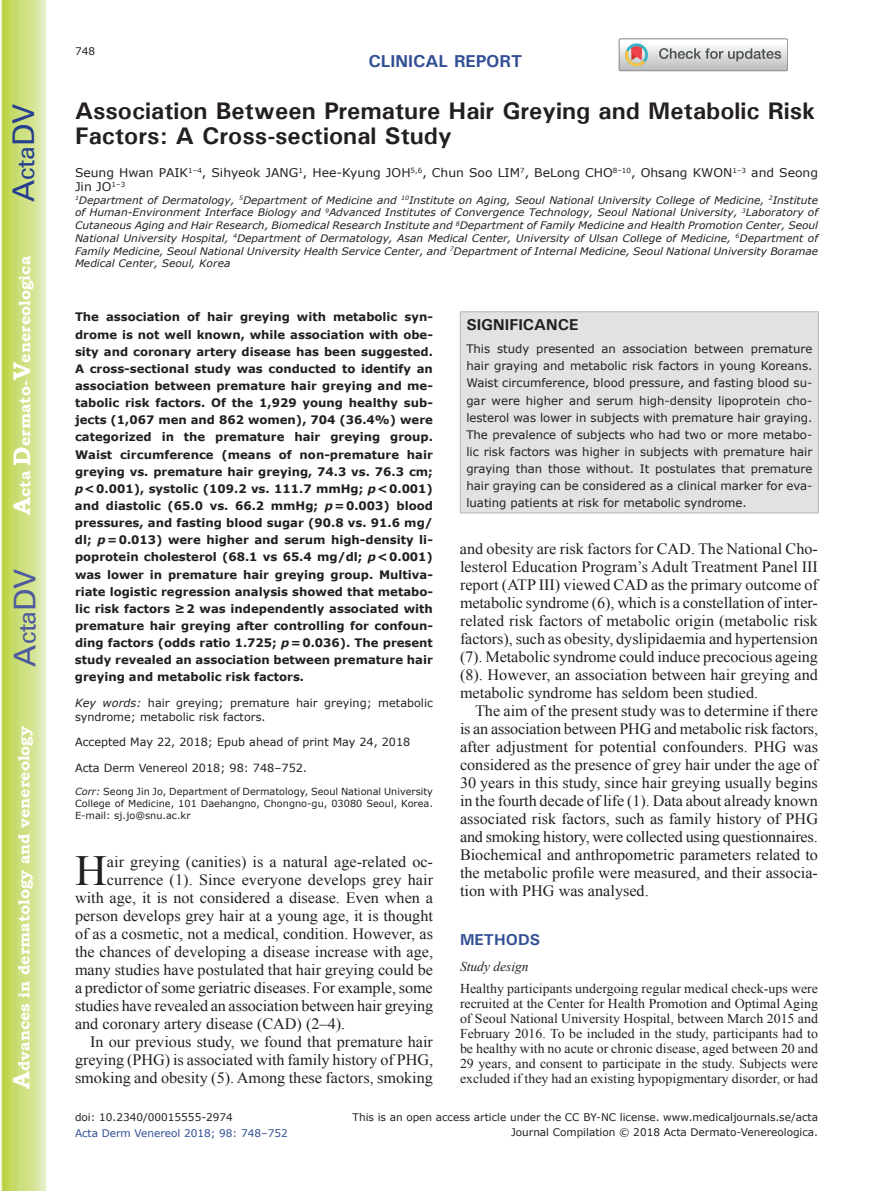
<style>
.page{position:relative;width:893px;height:1191px;background:#fff}
.page>*{position:absolute;margin:0;border:0;box-sizing:border-box;transform-origin:0 0}
.t1{font:42.9px "Times New Roman";color:#231f20}
.t2{font:30px "Univers";color:#4d5a9e}
.t3{font:30px "Univers";color:#253f8e}
.t4{font:700 24px/25.5px "Univers";color:#231f20}
.t5{font:700 17.25px "Univers";color:#324f95}
.t6{font:15.75px/18px "Times New Roman";color:#231f20;text-align:justify}
.t7{font:700 15.75px "Bookman Old Style";color:#fff}
.t8{font:700 15.75px "Univers";color:#231f20}
.t9{font:700 15.75px "Univers";color:#324f95}
.t10{font:13.5px/15px "Times New Roman";color:#231f20;text-align:justify}
.t11{font:italic 13.5px "Times New Roman";color:#231f20}
.t12{font:12px/14.4px "Verdana";color:#231f20}
.t13{font:700 11.7px/17.1px "Verdana";color:#231f20;text-align:justify}
.t14{font:11.7px/17.1px "Verdana";color:#231f20;text-align:justify}
.t15{font:11.25px/13.5px "Verdana";color:#231f20}
.t16{font:10.5px "Verdana";color:#231f20}
.t17{font:10.5px "Verdana";color:#324f95}
.t18{font:italic 10.35px/12.8px "Verdana";color:#231f20;text-align:justify}
.t19{font:9.75px/11.7px "Verdana";color:#231f20;text-align:justify}
.s1{font-size:24px}
.s2{font-style:italic}
</style>
<div class="page">
<svg style="left:1px;top:0;width:45px;height:1191px;background:#cfe084"></svg>
<svg style="left:619px;top:39px;width:169px;height:32px"></svg>
<div style="left:460px;top:311px;width:359px;height:202px;background:#e2e2e1;border:1px solid #bab5b4"></div>
<h2 class="t3" style="left:6px;top:202px;width:100px;rotate:-90deg">A<span class="s1">cta</span>DV</h2>
<p class="t7" style="left:15px;top:515px;width:260px;rotate:-90deg"><span class="s1">A</span>cta <span class="s1">D</span>ermato-<span class="s1">V</span>enereologica</p>
<h2 class="t2" style="left:7px;top:666px;width:100px;rotate:-90deg">A<span class="s1">cta</span>DV</h2>
<p class="t7" style="left:15px;top:1088px;width:364px;rotate:-90deg"><span class="s1">A</span>dvances in dermatology and venereology</p>
<p class="t16" style="left:75px;top:44px;width:22px">748</p>
<p class="t5" style="left:368px;top:50px;width:155px">CLINICAL REPORT</p>
<h3 class="t4" style="left:75px;top:97px;width:742px">Association Between Premature Hair Greying and Metabolic Risk<br>Factors: A Cross-sectional Study</h3>
<p class="t12" style="left:75px;top:164px;width:745px">Seung Hwan PAIK<sup>1–4</sup>, Sihyeok JANG<sup>1</sup>, Hee-Kyung JOH<sup>5,6</sup>, Chun Soo LIM<sup>7</sup>, BeLong CHO<sup>8–10</sup>, Ohsang KWON<sup>1–3</sup> and Seong<br>Jin JO<sup>1–3</sup></p>
<p class="t18" style="left:75px;top:193px;width:745px"><sup>1</sup>Department of Dermatology, <sup>5</sup>Department of Medicine and <sup>10</sup>Institute on Aging, Seoul National University College of Medicine, <sup>2</sup>Institute of Human-Environment Interface Biology and <sup>9</sup>Advanced Institutes of Convergence Technology, Seoul National University, <sup>3</sup>Laboratory of Cutaneous Aging and Hair Research, Biomedical Research Institute and <sup>8</sup>Department of Family Medicine and Health Promotion Center, Seoul National University Hospital, <sup>4</sup>Department of Dermatology, Asan Medical Center, University of Ulsan College of Medicine, <sup>6</sup>Department of Family Medicine, Seoul National University Health Service Center, and <sup>7</sup>Department of Internal Medicine, Seoul National University Boramae Medical Center, Seoul, Korea</p>
<p class="t13" style="left:75px;top:308px;width:359px">The association of hair greying with metabolic syn&shy;drome is not well known, while association with obe&shy;sity and coronary artery disease has been suggested.<br>A cross-sectional study was conducted to identify an association between premature hair greying and me&shy;tabolic risk factors. Of the 1,929 young healthy sub&shy;jects (1,067 men and 862 women), 704 (36.4%) were categorized in the premature hair greying group.<br>Waist circumference (means of non-premature hair greying vs. premature hair greying, 74.3 vs. 76.3 cm; <span class="s2">p</span>&lt;0.001), systolic (109.2 vs. 111.7 mmHg; <span class="s2">p</span>&lt;0.001) and diastolic (65.0 vs. 66.2 mmHg; <span class="s2">p</span>=0.003) blood pressures, and fasting blood sugar (90.8 vs. 91.6 mg/ dl; <span class="s2">p</span>=0.013) were higher and serum high-density li&shy;poprotein cholesterol (68.1 vs 65.4 mg/dl; <span class="s2">p</span>&lt;0.001) was lower in premature hair greying group. Multiva&shy;riate logistic regression analysis showed that metabo&shy;lic risk factors ≥2 was independently associated with premature hair greying after controlling for confoun&shy;ding factors (odds ratio 1.725; <span class="s2">p</span>=0.036). The present study revealed an association between premature hair greying and metabolic risk factors.</p>
<p class="t15" style="left:75px;top:695px;width:359px"><span class="s2">Key words:</span> hair greying; premature hair greying; metabolic syndrome; metabolic risk factors.</p>
<p class="t15" style="left:75px;top:735px;width:337px">Accepted May 22, 2018; Epub ahead of print May 24, 2018</p>
<p class="t15" style="left:75px;top:760px;width:234px">Acta Derm Venereol 2018; 98: 748–752.</p>
<p class="t19" style="left:75px;top:785px;width:359px"><span class="s2">Corr:</span> Seong Jin Jo, Department of Dermatology, Seoul National University College of Medicine, 101 Daehangno, Chongno-gu, 03080 Seoul, Korea.<br>E-mail: sj.jo@snu.ac.kr</p>
<h1 class="t1" style="left:75px;top:841px;width:33px">H</h1>
<p class="t6" style="left:107px;top:852px;width:328px">air greying (canities) is a natural age-related oc-</p>
<p class="t6" style="left:107px;top:870px;width:328px">currence (1). Since everyone develops grey hair</p>
<p class="t6" style="left:75px;top:888px;width:359px">with age, it is not considered a disease. Even when a</p>
<p class="t6" style="left:75px;top:906px;width:359px">person develops grey hair at a young age, it is thought</p>
<p class="t6" style="left:75px;top:924px;width:359px">of as a cosmetic, not a medical, condition. However, as</p>
<p class="t6" style="left:75px;top:942px;width:360px">the chances of developing a disease increase with age,</p>
<p class="t6" style="left:75px;top:960px;width:359px">many studies have postulated that hair greying could be</p>
<p class="t6" style="left:75px;top:978px;width:359px">a predictor of some geriatric diseases. For example, some</p>
<p class="t6" style="left:75px;top:996px;width:360px">studies have revealed an association between hair greying</p>
<p class="t6" style="left:75px;top:1014px;width:272px">and coronary artery disease (CAD) (2–4).</p>
<p class="t6" style="left:90px;top:1032px;width:345px">In our previous study, we found that premature hair</p>
<p class="t6" style="left:75px;top:1050px;width:360px">greying (PHG) is associated with family history of PHG,</p>
<p class="t6" style="left:75px;top:1068px;width:359px">smoking and obesity (5). Among these factors, smoking</p>
<p class="t8" style="left:466px;top:315px;width:114px">SIGNIFICANCE</p>
<p class="t14" style="left:466px;top:340px;width:347px">This study presented an association between premature hair graying and metabolic risk factors in young Koreans.<br>Waist circumference, blood pressure, and fasting blood su&shy;gar were higher and serum high-density lipoprotein cho&shy;lesterol was lower in subjects with premature hair graying.<br>The prevalence of subjects who had two or more metabo&shy;lic risk factors was higher in subjects with premature hair graying than those without. It postulates that premature hair graying can be considered as a clinical marker for eva&shy;luating patients at risk for metabolic syndrome.</p>
<p class="t6" style="left:460px;top:540px;width:360px">and obesity are risk factors for CAD. The National Cho&shy;lesterol Education Program’s Adult Treatment Panel III report (ATP III) viewed CAD as the primary outcome of metabolic syndrome (6), which is a constellation of inter&shy;related risk factors of metabolic origin (metabolic risk factors), such as obesity, dyslipidaemia and hypertension (7). Metabolic syndrome could induce precocious ageing (8). However, an association between hair greying and metabolic syndrome has seldom been studied.</p>
<p class="t6" style="left:460px;top:702px;width:360px;text-indent:15px">The aim of the present study was to determine if there is an association between PHG and metabolic risk factors, after adjustment for potential confounders. PHG was considered as the presence of grey hair under the age of 30 years in this study, since hair greying usually begins in the fourth decade of life (1). Data about already known associated risk factors, such as family history of PHG and smoking history, were collected using questionnaires.<br>Biochemical and anthropometric parameters related to the metabolic profile were measured, and their associa&shy;tion with PHG was analysed.</p>
<p class="t9" style="left:460px;top:930px;width:82px">METHODS</p>
<p class="t11" style="left:460px;top:957px;width:70px">Study design</p>
<p class="t10" style="left:460px;top:981px;width:360px">Healthy participants undergoing regular medical check-ups were recruited at the Center for Health Promotion and Optimal Aging of Seoul National University Hospital, between March 2015 and February 2016. To be included in the study, participants had to be healthy with no acute or chronic disease, aged between 20 and 29 years, and consent to participate in the study. Subjects were excluded if they had an existing hypopigmentary disorder, or had</p>
<p class="t16" style="left:75px;top:1110px;width:159px">doi: 10.2340/00015555-2974</p>
<p class="t17" style="left:75px;top:1126px;width:214px">Acta Derm Venereol 2018; 98: 748–752</p>
<p class="t16" style="left:353px;top:1110px;width:467px">This is an open access article under the CC BY-NC license. www.medicaljournals.se/acta</p>
<p class="t16" style="left:511px;top:1125px;width:308px">Journal Compilation © 2018 Acta Dermato-Venereologica.</p>
</div>
